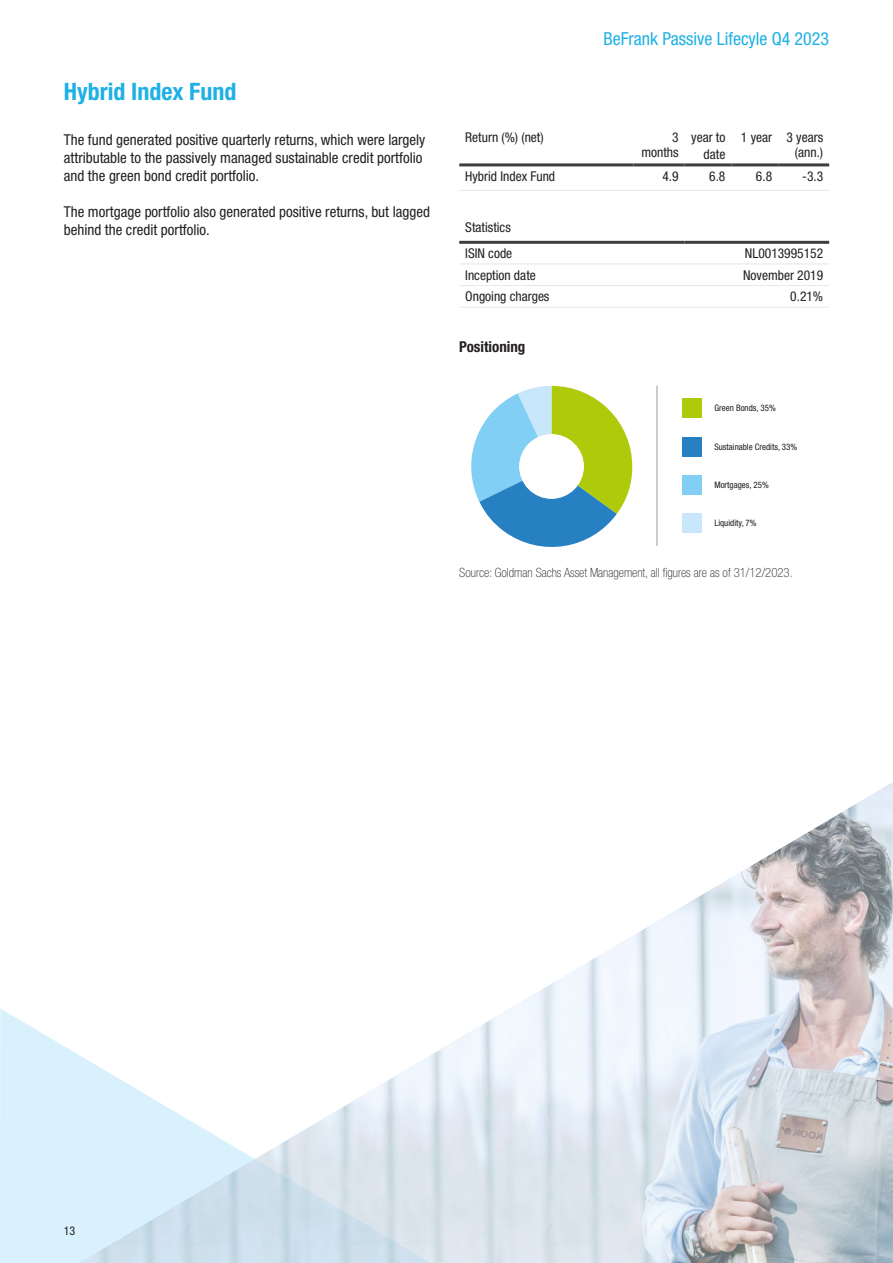
<style>
.page{position:relative;width:893px;height:1263px;background:#fff}
.page>*{position:absolute;margin:0;border:0;box-sizing:border-box;transform-origin:0 0}
.Tabeltekst_titel_16_18_blauw{font:700 condensed 24px "Helvetica Neue LT Std";color:#1fb0e6}
.t1{font:condensed 18px "Helvetica Neue LT Std";color:#1fb0e6}
.Platte_tekst_10_12_zwart{font:condensed 15px/18px "Helvetica Neue LT Std";color:#231f20}
.Platte_tekst_10_12_zwart_vet{font:700 condensed 15px "Helvetica Neue LT Std";color:#231f20}
.Tabeltekst_9_10_zwart{font:condensed 13.5px/15px "Helvetica Neue LT Std";color:#231f20;text-align:right}
.Bronvermelding_8_5_9_lichtzwart{font:100 condensed 12.75px "Helvetica Neue LT Std";color:#231f20}
.NN_A4_Pagenumber_right_8pt{font:condensed 12px "Helvetica Neue LT Std";color:#231f20}
.t2{font:condensed 9px "Helvetica Neue LT Std";color:#1d1d1b}
</style>
<div class="page">
<svg style="left:0;top:1008px;width:64px;height:255px;fill:#d9f1fc"></svg>
<img style="left:77px;top:784px;width:816px;height:479px">
<div style="left:682px;top:399px;width:20px;height:19px;background:#afca0b"></div>
<div style="left:682px;top:437px;width:20px;height:19px;background:#2680c2"></div>
<div style="left:682px;top:475px;width:20px;height:19px;background:#81cff4"></div>
<hr style="left:656px;top:386px;width:2px;height:159px;background:#b1b1b1">
<svg style="left:471px;top:386px;width:161px;height:161px"></svg>
<div style="left:520px;top:435px;width:63px;height:63px;background:#fff;border-radius:50%"></div>
<div style="left:519px;top:434px;width:65px;height:65px;border:1px solid #fff;border-radius:50%"></div>
<div style="left:682px;top:513px;width:20px;height:19px;background:#c8e7fa"></div>
<hr style="left:459px;top:263px;width:226px;height:1px;background:#e9e9e9">
<hr style="left:685px;top:263px;width:144px;height:1px;background:#e9e9e9">
<hr style="left:459px;top:285px;width:226px;height:1px;background:#e9e9e9">
<hr style="left:685px;top:285px;width:144px;height:1px;background:#e9e9e9">
<hr style="left:459px;top:307px;width:226px;height:1px;background:#e9e9e9">
<hr style="left:685px;top:307px;width:144px;height:1px;background:#e9e9e9">
<hr style="left:459px;top:241px;width:226px;height:3px;background:#3e3e3f">
<hr style="left:685px;top:241px;width:144px;height:3px;background:#3e3e3f">
<hr style="left:459px;top:190px;width:175px;height:1px;background:#e9e9e9">
<hr style="left:634px;top:190px;width:51px;height:1px;background:#e9e9e9">
<hr style="left:685px;top:190px;width:46px;height:1px;background:#e9e9e9">
<hr style="left:731px;top:190px;width:47px;height:1px;background:#e9e9e9">
<hr style="left:778px;top:190px;width:51px;height:1px;background:#e9e9e9">
<hr style="left:459px;top:163px;width:175px;height:3px;background:#3e3e3f">
<hr style="left:634px;top:163px;width:51px;height:3px;background:#3e3e3f">
<hr style="left:685px;top:163px;width:46px;height:3px;background:#3e3e3f">
<hr style="left:731px;top:163px;width:47px;height:3px;background:#3e3e3f">
<hr style="left:778px;top:163px;width:51px;height:3px;background:#3e3e3f">
<p class="Tabeltekst_titel_16_18_blauw" style="left:64px;top:77px;width:174px">Hybrid Index Fund</p>
<p class="Platte_tekst_10_12_zwart" style="left:64px;top:130px;width:363px">The fund generated positive quarterly returns, which were largely attributable to the passively managed sustainable credit portfolio and the green bond credit portfolio.</p>
<p class="Platte_tekst_10_12_zwart" style="left:64px;top:202px;width:368px">The mortgage portfolio also generated positive returns, but lagged behind the credit portfolio.</p>
<p class="t1" style="left:603px;top:28px;width:227px">BeFrank Passive Lifecyle Q4 2023</p>
<p class="Tabeltekst_9_10_zwart" style="left:465px;top:130px;width:80px">Return (%) (net)</p>
<p class="Tabeltekst_9_10_zwart" style="left:641px;top:130px;width:39px">3 months</p>
<p class="Tabeltekst_9_10_zwart" style="left:691px;top:129px;width:36px;line-height:16.5px">year to date</p>
<p class="Tabeltekst_9_10_zwart" style="left:741px;top:130px;width:33px">1 year</p>
<p class="Tabeltekst_9_10_zwart" style="left:786px;top:130px;width:38px">3 years (ann.)</p>
<p class="Tabeltekst_9_10_zwart" style="left:465px;top:168px;width:91px">Hybrid Index Fund</p>
<p class="Tabeltekst_9_10_zwart" style="left:662px;top:168px;width:18px">4.9</p>
<p class="Tabeltekst_9_10_zwart" style="left:709px;top:168px;width:18px">6.8</p>
<p class="Tabeltekst_9_10_zwart" style="left:756px;top:168px;width:18px">6.8</p>
<p class="Tabeltekst_9_10_zwart" style="left:802px;top:168px;width:22px">-3.3</p>
<p class="Tabeltekst_9_10_zwart" style="left:465px;top:220px;width:47px">Statistics</p>
<p class="Tabeltekst_9_10_zwart" style="left:465px;top:246px;width:48px">ISIN code</p>
<p class="Tabeltekst_9_10_zwart" style="left:745px;top:246px;width:80px">NL0013995152</p>
<p class="Tabeltekst_9_10_zwart" style="left:465px;top:267px;width:72px">Inception date</p>
<p class="Tabeltekst_9_10_zwart" style="left:743px;top:267px;width:82px">November 2019</p>
<p class="Tabeltekst_9_10_zwart" style="left:465px;top:289px;width:86px">Ongoing charges</p>
<p class="Tabeltekst_9_10_zwart" style="left:790px;top:289px;width:34px">0.21%</p>
<p class="Platte_tekst_10_12_zwart_vet" style="left:459px;top:337px;width:68px">Positioning</p>
<p class="t2" style="left:714px;top:403px;width:63px">Green Bonds, 35%</p>
<p class="t2" style="left:714px;top:441px;width:84px">Sustainable Credits, 33%</p>
<p class="t2" style="left:714px;top:480px;width:56px">Mortgages, 25%</p>
<p class="t2" style="left:714px;top:518px;width:44px">Liquidity, 7%</p>
<p class="Bronvermelding_8_5_9_lichtzwart" style="left:459px;top:565px;width:335px">Source: Goldman Sachs Asset Management, all figures are as of 31/12/2023.</p>
<p class="NN_A4_Pagenumber_right_8pt" style="left:64px;top:1224px;width:13px">13</p>
</div>
